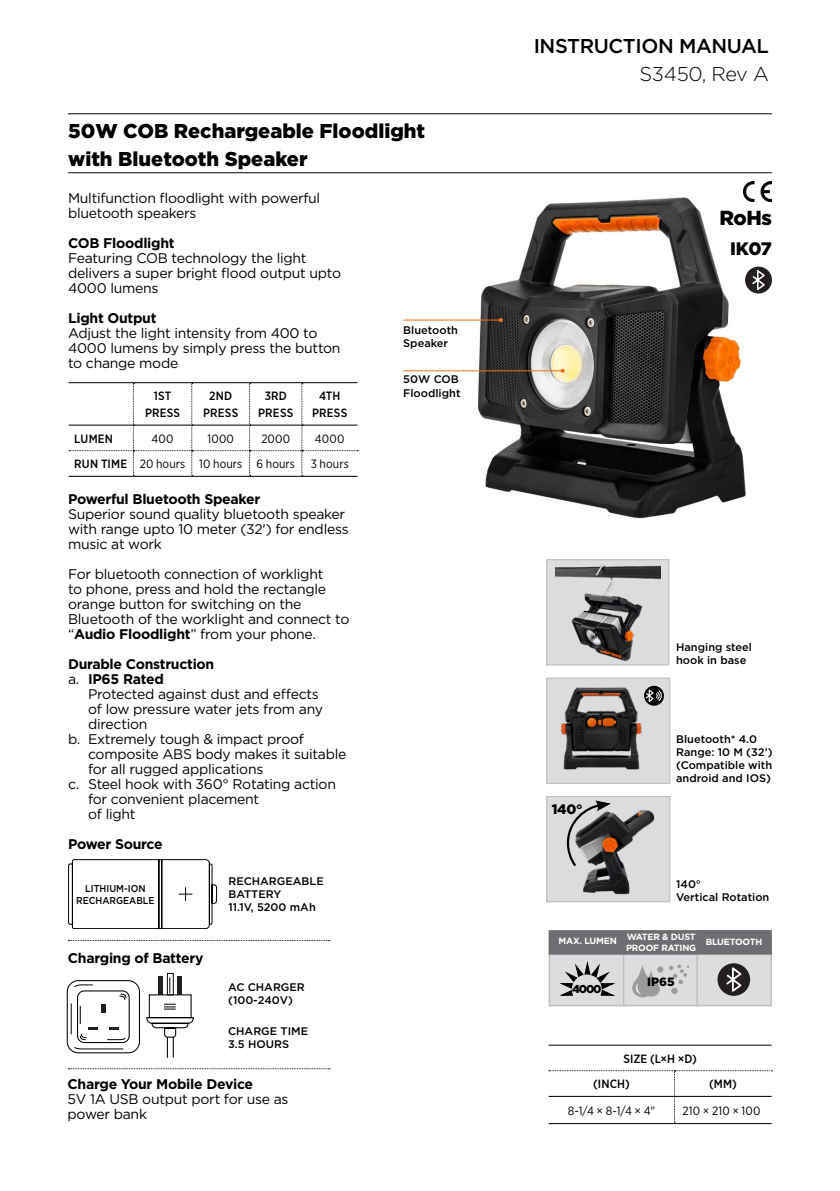
<style>
.page{position:relative;width:840px;height:1191px;background:#fff}
.page>*{position:absolute;margin:0;border:0;box-sizing:border-box;transform-origin:0 0}
.t1{font:900 20.2px "Gotham";color:#000}
.t2{font:900 20px/28px "Gotham";color:#000}
.t3{font:500 20px "Gotham";letter-spacing:-.02em;color:#000}
.t4{font:300 20px "Gotham";letter-spacing:-.02em;color:#000}
.t5{font:900 18px "Gotham";color:#000}
.t6{font:14px/15px "Gotham";letter-spacing:-.02em;color:#000}
.t7{font:700 14px/15px "Gotham";letter-spacing:-.02em;color:#000}
.t8{font:900 13.6px "Gotham";color:#000}
.t9{font:12px "Gotham Narrow";letter-spacing:.01em;color:#000}
.t10{font:500 12px/16.8px "Gotham Narrow";letter-spacing:.01em;color:#000;text-align:center}
.t11{font:900 12px "Gotham";color:#000}
.t12{font:900 11.4px "Gotham";color:#000}
.t13{font:500 11px/13.2px "Gotham";color:#000}
.t14{font:500 10px/12px "Gotham";color:#000;text-align:center;scale:.91 1}
.t15{font:700 9px/10.8px "Gotham";letter-spacing:-.02em;color:#fff}
.s1{font-weight:500}
.s2{font-weight:700}
.s3{font-weight:400}
</style>
<div class="page">
<hr style="left:68px;top:172px;width:703px;height:1px;background:#000">
<hr style="left:68px;top:113px;width:703px;height:1px;background:#000">
<hr style="left:69px;top:382px;width:64px;height:1px;background:#000">
<hr style="left:133px;top:382px;width:59px;height:1px;background:#000">
<hr style="left:192px;top:382px;width:57px;height:1px;background:#000">
<hr style="left:249px;top:382px;width:53px;height:1px;background:#000">
<hr style="left:302px;top:382px;width:55px;height:1px;background:#000">
<hr style="left:69px;top:476px;width:64px;height:1px;background:#000">
<hr style="left:133px;top:476px;width:59px;height:1px;background:#000">
<hr style="left:192px;top:476px;width:57px;height:1px;background:#000">
<hr style="left:249px;top:476px;width:53px;height:1px;background:#000">
<hr style="left:302px;top:476px;width:55px;height:1px;background:#000">
<svg style="left:69px;top:383px;width:289px;height:93px"></svg>
<svg style="left:68px;top:859px;width:149px;height:69px"></svg>
<svg style="left:68px;top:940px;width:262px;height:1px"></svg>
<svg style="left:67px;top:973px;width:127px;height:84px"></svg>
<div style="left:548px;top:953px;width:76px;height:53px;background:#dcddde;border:1px solid #bcbec0"></div>
<svg style="left:559px;top:961px;width:57px;height:35px"></svg>
<div style="left:548px;top:930px;width:76px;height:24px;background:#6d6e71;border:1px solid #6d6e71"></div>
<div style="left:622px;top:953px;width:76px;height:53px;background:#dcddde;border:1px solid #bcbec0"></div>
<div style="left:622px;top:930px;width:76px;height:24px;background:#6d6e71;border:1px solid #6d6e71"></div>
<svg style="left:632px;top:964px;width:56px;height:33px"></svg>
<div style="left:696px;top:953px;width:75px;height:53px;background:#dcddde;border:1px solid #bcbec0"></div>
<div style="left:696px;top:930px;width:75px;height:24px;background:#6d6e71;border:1px solid #6d6e71"></div>
<div style="left:717px;top:963px;width:32px;height:32px;background:#231f20;border-radius:50%"></div>
<svg style="left:724px;top:964px;width:19px;height:30px"></svg>
<div style="left:546px;top:560px;width:122px;height:105px;background:#dcddde"></div>
<img style="left:555px;top:564px;width:105px;height:98px">
<div style="left:546px;top:559px;width:123px;height:106px;border:1px solid #bcbec0"></div>
<img style="left:548px;top:798px;width:120px;height:102px">
<div style="left:546px;top:796px;width:124px;height:106px;border:1px solid #bcbec0"></div>
<svg style="left:565px;top:800px;width:45px;height:68px;background:#8e8a89"></svg>
<svg style="left:68px;top:1068px;width:262px;height:1px"></svg>
<hr style="left:548px;top:1044px;width:126px;height:1px;background:#000">
<hr style="left:674px;top:1044px;width:97px;height:1px;background:#000">
<hr style="left:548px;top:1123px;width:126px;height:1px;background:#000">
<hr style="left:674px;top:1123px;width:97px;height:1px;background:#000">
<svg style="left:548px;top:1070px;width:224px;height:53px"></svg>
<img style="left:468px;top:197px;width:282px;height:322px">
<img style="left:743px;top:181px;width:28px;height:21px">
<hr style="left:403px;top:319px;width:97px;height:1px;background:#f36f21">
<svg style="left:498px;top:318px;width:4px;height:4px"></svg>
<hr style="left:403px;top:370px;width:159px;height:1px;background:#f36f21">
<svg style="left:560px;top:369px;width:4px;height:4px"></svg>
<svg style="left:744px;top:267px;width:27px;height:26px"></svg>
<svg style="left:750px;top:268px;width:16px;height:24px"></svg>
<img style="left:548px;top:679px;width:120px;height:103px">
<div style="left:546px;top:677px;width:124px;height:107px;border:1px solid #bcbec0"></div>
<svg style="left:643px;top:686px;width:20px;height:19px"></svg>
<svg style="left:644px;top:688px;width:17px;height:15px"></svg>
<h2 class="t2" style="left:68px;top:116px;width:358px">50W COB Rechargeable Floodlight with Bluetooth Speaker</h2>
<p class="t6" style="left:68px;top:191px;width:253px">Multifunction floodlight with powerful bluetooth speakers</p>
<p class="t7" style="left:68px;top:236px;width:108px">COB Floodlight</p>
<p class="t6" style="left:68px;top:251px;width:274px">Featuring COB technology the light delivers a super bright flood output upto<br>4000 lumens</p>
<p class="t7" style="left:68px;top:311px;width:90px">Light Output</p>
<p class="t6" style="left:68px;top:326px;width:274px">Adjust the light intensity from 400 to<br>4000 lumens by simply press the button to change mode</p>
<p class="t10" style="left:145px;top:387px;width:37px">1ST<br>PRESS</p>
<p class="t10" style="left:203px;top:387px;width:37px">2ND<br>PRESS</p>
<p class="t10" style="left:258px;top:387px;width:37px">3RD<br>PRESS</p>
<p class="t10" style="left:312px;top:387px;width:37px">4TH<br>PRESS</p>
<p class="t10" style="left:74px;top:430px;width:40px">LUMEN</p>
<p class="t9" style="left:151px;top:431px;width:24px">400</p>
<p class="t9" style="left:207px;top:431px;width:28px">1000</p>
<p class="t9" style="left:261px;top:431px;width:30px">2000</p>
<p class="t9" style="left:315px;top:431px;width:31px">4000</p>
<p class="t9" style="left:74px;top:456px;width:222px"><span class="s1">RUN TIME</span> 20 hours 10 hours 6 hours</p>
<p class="t9" style="left:310px;top:456px;width:40px">3 hours</p>
<p class="t7" style="left:68px;top:491px;width:194px">Powerful Bluetooth Speaker</p>
<p class="t6" style="left:68px;top:506px;width:282px">Superior sound quality bluetooth speaker with range upto 10 meter (32') for endless music at work</p>
<p class="t6" style="left:68px;top:566px;width:283px">For bluetooth connection of worklight<br>to phone, press and hold the rectangle orange button for switching on the Bluetooth of the worklight and connect to “<span class="s2">Audio Floodlight</span>” from your phone.</p>
<p class="t7" style="left:68px;top:656px;width:148px">Durable Construction <span class="s3">a.</span> IP65 Rated</p>
<p class="t6" style="left:88px;top:686px;width:232px">Protected against dust and effects</p>
<p class="t6" style="left:88px;top:701px;width:236px">of low pressure water jets from any</p>
<p class="t6" style="left:88px;top:716px;width:61px">direction</p>
<p class="t6" style="left:68px;top:731px;width:237px">b. Extremely tough &amp; impact proof</p>
<p class="t6" style="left:88px;top:746px;width:260px">composite ABS body makes it suitable</p>
<p class="t6" style="left:88px;top:761px;width:177px">for all rugged applications</p>
<p class="t6" style="left:68px;top:776px;width:269px">c. Steel hook with 360° Rotating action</p>
<p class="t6" style="left:88px;top:791px;width:172px">for convenient placement</p>
<p class="t6" style="left:88px;top:806px;width:49px">of light</p>
<p class="t7" style="left:68px;top:836px;width:96px">Power Source</p>
<p class="t14" style="left:76px;top:882px;width:88px">LITHIUM-ION<br>RECHARGEABLE</p>
<p class="t13" style="left:228px;top:874px;width:97px">RECHARGEABLE<br>BATTERY<br>11.1V, 5200 mAh</p>
<p class="t13" style="left:403px;top:323px;width:56px">Bluetooth<br>Speaker</p>
<p class="t13" style="left:403px;top:373px;width:59px">50W COB<br>Floodlight</p>
<p class="t7" style="left:68px;top:950px;width:137px">Charging of Battery</p>
<p class="t13" style="left:228px;top:980px;width:78px">AC CHARGER (100-240V)</p>
<p class="t13" style="left:228px;top:1024px;width:81px">CHARGE TIME<br>3.5 HOURS</p>
<p class="t7" style="left:68px;top:1076px;width:187px">Charge Your Mobile Device</p>
<p class="t6" style="left:68px;top:1091px;width:222px">5V 1A USB output port for use as power bank</p>
<h2 class="t3" style="left:533px;top:33px;width:237px">INSTRUCTION MANUAL</h2>
<h2 class="t4" style="left:639px;top:61px;width:131px">S3450, Rev A</h2>
<h1 class="t1" style="left:719px;top:204px;width:54px">RoHs</h1>
<p class="t5" style="left:729px;top:236px;width:43px">IK07</p>
<p class="t13" style="left:675px;top:640px;width:77px">Hanging steel hook in base</p>
<p class="t8" style="left:551px;top:800px;width:32px">140°</p>
<p class="t13" style="left:675px;top:732px;width:98px">Bluetooth* 4.0<br>Range: 10 M (32’) (Compatible with android and IOS)</p>
<p class="t13" style="left:675px;top:877px;width:95px">140°<br>Vertical Rotation</p>
<p class="t15" style="left:558px;top:935px;width:60px">MAX. LUMEN</p>
<p class="t12" style="left:572px;top:981px;width:31px">4000</p>
<p class="t15" style="left:625px;top:931px;width:72px">WATER &amp; DUST<br>PROOF RATING</p>
<p class="t15" style="left:705px;top:936px;width:58px">BLUETOOTH</p>
<p class="t11" style="left:646px;top:973px;width:29px">IP65</p>
<p class="t10" style="left:593px;top:1045px;width:105px;line-height:25.6px;text-align:left;text-indent:30px">SIZE (L×H ×D) (INCH)</p>
<p class="t10" style="left:708px;top:1075px;width:29px">(MM)</p>
<p class="t9" style="left:567px;top:1103px;width:89px">8-1/4 × 8-1/4 × 4"</p>
<p class="t9" style="left:682px;top:1103px;width:79px">210 × 210 × 100</p>
</div>
